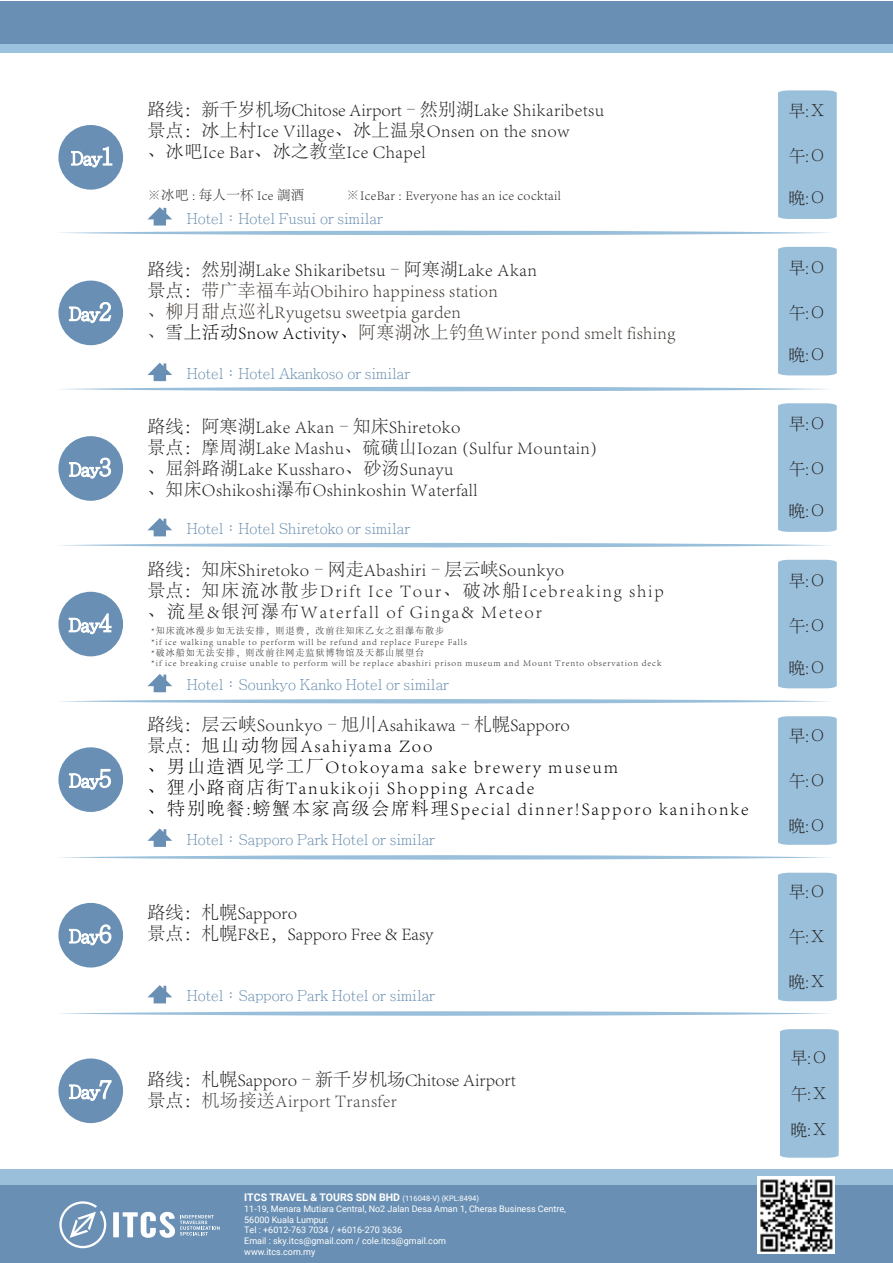
<style>
.page{position:relative;width:893px;height:1263px;background:#fff}
.page>*{position:absolute;margin:0;border:0;box-sizing:border-box;transform-origin:0 0}
.t1{font:300 18px/21px "Adobe Song Std";letter-spacing:.025em;color:#231f20}
.t2{font:300 18px/21px "Adobe Song Std";letter-spacing:.1em;color:#000}
.t3{font:300 18px/21px "Adobe Song Std";letter-spacing:.025em;color:#3e3834}
.t4{font:300 18px/21px "Adobe Song Std";letter-spacing:.1em;color:#231f20}
.t5{font:300 18px/21px "Adobe Song Std";color:#231f20}
.t6{font:300 16.5px/36px "Adobe Ming Std";color:#231f20;text-align:justify}
.t7{font:300 15px "Adobe Ming Std";color:#678cae}
.t8{font:300 13.5px "Adobe Song Std";letter-spacing:.025em;color:#231f20}
.t9{font:700 10.5px "Roboto";color:#fff}
.t10{font:300 9px/10.8px "Adobe Song Std";letter-spacing:.1em;color:#231f20}
.t11{font:9px/10.8px "Roboto";color:#fff}
.s1{color:#231f20}
.s2{color:#000}
.s3{color:#414142}
.s4{font-weight:400;font-size:7.5px}
</style>
<div class="page">
<div style="left:1px;top:1px;width:892px;height:43px;background:#6990b4"></div>
<div style="left:1px;top:45px;width:892px;height:8px;background:#9bc3e0"></div>
<div style="left:58px;top:281px;width:65px;height:64px;background:#6990b4;border-radius:50%"></div>
<svg style="left:69px;top:302px;width:43px;height:22px"></svg>
<div style="left:58px;top:436px;width:65px;height:65px;background:#6990b4;border-radius:50%"></div>
<svg style="left:69px;top:457px;width:43px;height:22px"></svg>
<div style="left:58px;top:592px;width:65px;height:64px;background:#6990b4;border-radius:50%"></div>
<svg style="left:68px;top:613px;width:44px;height:22px"></svg>
<svg style="left:61px;top:387px;width:767px;height:4px;background:#b2cee3"></svg>
<svg style="left:60px;top:543px;width:769px;height:4px"></svg>
<svg style="left:60px;top:699px;width:769px;height:4px"></svg>
<svg style="left:60px;top:1011px;width:769px;height:5px"></svg>
<div style="left:778px;top:247px;width:59px;height:128px;background:#99bfda"></div>
<div style="left:778px;top:403px;width:59px;height:129px;background:#99bfda"></div>
<div style="left:778px;top:560px;width:59px;height:128px;background:#99bfda"></div>
<div style="left:778px;top:873px;width:59px;height:128px;background:#99bfda"></div>
<div style="left:780px;top:1029px;width:59px;height:129px;background:#99bfda"></div>
<svg style="left:58px;top:90px;width:779px;height:145px"></svg>
<div style="left:58px;top:903px;width:65px;height:64px;background:#6990b4;border-radius:50%"></div>
<svg style="left:69px;top:924px;width:43px;height:22px"></svg>
<div style="left:58px;top:1058px;width:65px;height:65px;background:#6990b4;border-radius:50%"></div>
<svg style="left:69px;top:1080px;width:43px;height:21px"></svg>
<svg style="left:147px;top:363px;width:25px;height:18px"></svg>
<svg style="left:147px;top:518px;width:25px;height:18px"></svg>
<svg style="left:147px;top:674px;width:25px;height:18px"></svg>
<svg style="left:58px;top:716px;width:779px;height:144px"></svg>
<svg style="left:147px;top:985px;width:25px;height:18px"></svg>
<div style="left:0;top:1177px;width:893px;height:86px;background:#6990b4"></div>
<div style="left:0;top:1169px;width:893px;height:15px;background:#99bfda"></div>
<img style="left:758px;top:1176px;width:76px;height:77px">
<svg style="left:59px;top:1201px;width:47px;height:47px"></svg>
<svg style="left:113px;top:1212px;width:107px;height:26px"></svg>
<p class="t1" style="left:147px;top:100px;width:458px">路线：新千岁机场Chitose Airport–然别湖Lake Shikaribetsu景点：冰上村Ice Village、冰上温泉Onsen on the snow<br>、冰吧Ice Bar、冰之教堂Ice Chapel</p>
<p class="t8" style="left:147px;top:188px;width:415px">※冰吧 : 每人一杯 Ice 調酒　　　※IceBar : Everyone has an ice cocktail</p>
<p class="t7" style="left:187px;top:210px;width:197px">Hotel：Hotel Fusui or similar</p>
<p class="t3" style="left:147px;top:260px;width:529px"><span class="s1">路线：然别湖Lake Shikaribetsu–阿寒湖Lake Akan<br>景点：</span>带广幸福车站Obihiro happiness station<br>、柳月甜点巡礼Ryugetsu sweetpia garden<br>、<span class="s2">雪上活动Snow Activity、</span>阿寒湖冰上钓鱼Winter pond smelt fishing</p>
<p class="t7" style="left:187px;top:365px;width:225px">Hotel：Hotel Akankoso or similar</p>
<p class="t1" style="left:147px;top:417px;width:451px">路线：阿寒湖Lake Akan–知床Shiretoko<br>景点：摩周湖Lake Mashu、硫磺山Iozan (Sulfur Mountain)、屈斜路湖Lake Kussharo、砂汤Sunayu<br>、知床Oshikoshi瀑布Oshinkoshin Waterfall</p>
<p class="t7" style="left:187px;top:521px;width:225px">Hotel：Hotel Shiretoko or similar</p>
<p class="t4" style="left:147px;top:559px;width:518px">路线：知床Shiretoko–网走Abashiri–层云峡Sounkyo<br>景点：知床流冰散步Drift Ice Tour、破冰船Icebreaking ship、流星&amp;银河瀑布Waterfall of Ginga&amp; Meteor</p>
<p class="t10" style="left:151px;top:625px;width:512px">*知床流冰漫步如无法安排，则退费，改前往知床乙女之泪瀑布散步<br>*if ice walking unable to perform will be refund and replace Furepe Falls<br>*破冰船如无法安排，则改前往网走监狱博物馆及天都山展望台<br>*if ice breaking cruise unable to perform will be replace abashiri prison museum and Mount Trento observation deck</p>
<p class="t7" style="left:187px;top:676px;width:264px">Hotel：Sounkyo Kanko Hotel or similar</p>
<p class="t2" style="left:147px;top:715px;width:603px"><span class="s1">路线：层云峡Sounkyo–旭川Asahikawa–札幌Sapporo<br>景点：</span>旭山动物园Asahiyama Zoo<br>、男山造酒见学工厂Otokoyama sake brewery museum<br>、狸小路商店街Tanukikoji Shopping Arcade<br>、特别晚餐:螃蟹本家高级会席料理Special dinner!Sapporo kanihonke</p>
<p class="t7" style="left:187px;top:831px;width:250px">Hotel：Sapporo Park Hotel or similar</p>
<p class="t5" style="left:147px;top:903px;width:287px">路线：札幌Sapporo<br>景点：札幌F&amp;E，Sapporo Free &amp; Easy</p>
<p class="t7" style="left:187px;top:988px;width:250px">Hotel：Sapporo Park Hotel or similar</p>
<p class="t5" style="left:147px;top:1069px;width:370px">路线：札幌Sapporo–新千岁机场Chitose Airport景点：<span class="s3">机场接送Airport Transfer</span></p>
<p class="t9" style="left:244px;top:1190px;width:236px">ITCS TRAVEL &amp; TOURS SDN BHD <span class="s4">(116048-V) (KPL:8494)</span></p>
<p class="t11" style="left:244px;top:1203px;width:323px">11-19, Menara Mutiara Central, No2 Jalan Desa Aman 1, Cheras Business Centre, 56000 Kuala Lumpur.<br>Tel : +6012-763 7034 / +6016-270 3636<br>Email : sky.itcs@gmail.com / cole.itcs@gmail.com<br>www.itcs.com.my</p>
<p class="t6" style="left:789px;top:93px;width:39px">早:Ｘ</p>
<p class="t6" style="left:789px;top:138px;width:39px">午:Ｏ</p>
<p class="t6" style="left:789px;top:180px;width:39px">晚:Ｏ</p>
<p class="t6" style="left:789px;top:249px;width:39px">早:Ｏ</p>
<p class="t6" style="left:789px;top:294px;width:39px">午:Ｏ</p>
<p class="t6" style="left:789px;top:336px;width:39px">晚:Ｏ</p>
<p class="t6" style="left:789px;top:406px;width:39px">早:Ｏ</p>
<p class="t6" style="left:789px;top:451px;width:39px">午:Ｏ</p>
<p class="t6" style="left:789px;top:493px;width:39px">晚:Ｏ</p>
<p class="t6" style="left:789px;top:562px;width:39px">早:Ｏ</p>
<p class="t6" style="left:789px;top:607px;width:39px">午:Ｏ</p>
<p class="t6" style="left:789px;top:649px;width:39px">晚:Ｏ</p>
<p class="t6" style="left:789px;top:717px;width:39px">早:Ｏ</p>
<p class="t6" style="left:789px;top:762px;width:39px">午:Ｏ</p>
<p class="t6" style="left:789px;top:807px;width:39px">晚:Ｏ</p>
<p class="t6" style="left:789px;top:874px;width:39px">早:Ｏ</p>
<p class="t6" style="left:789px;top:919px;width:39px">午:Ｘ</p>
<p class="t6" style="left:789px;top:964px;width:39px">晚:Ｘ</p>
<p class="t6" style="left:791px;top:1039px;width:39px">早:Ｏ午:Ｘ晚:Ｘ</p>
</div>
